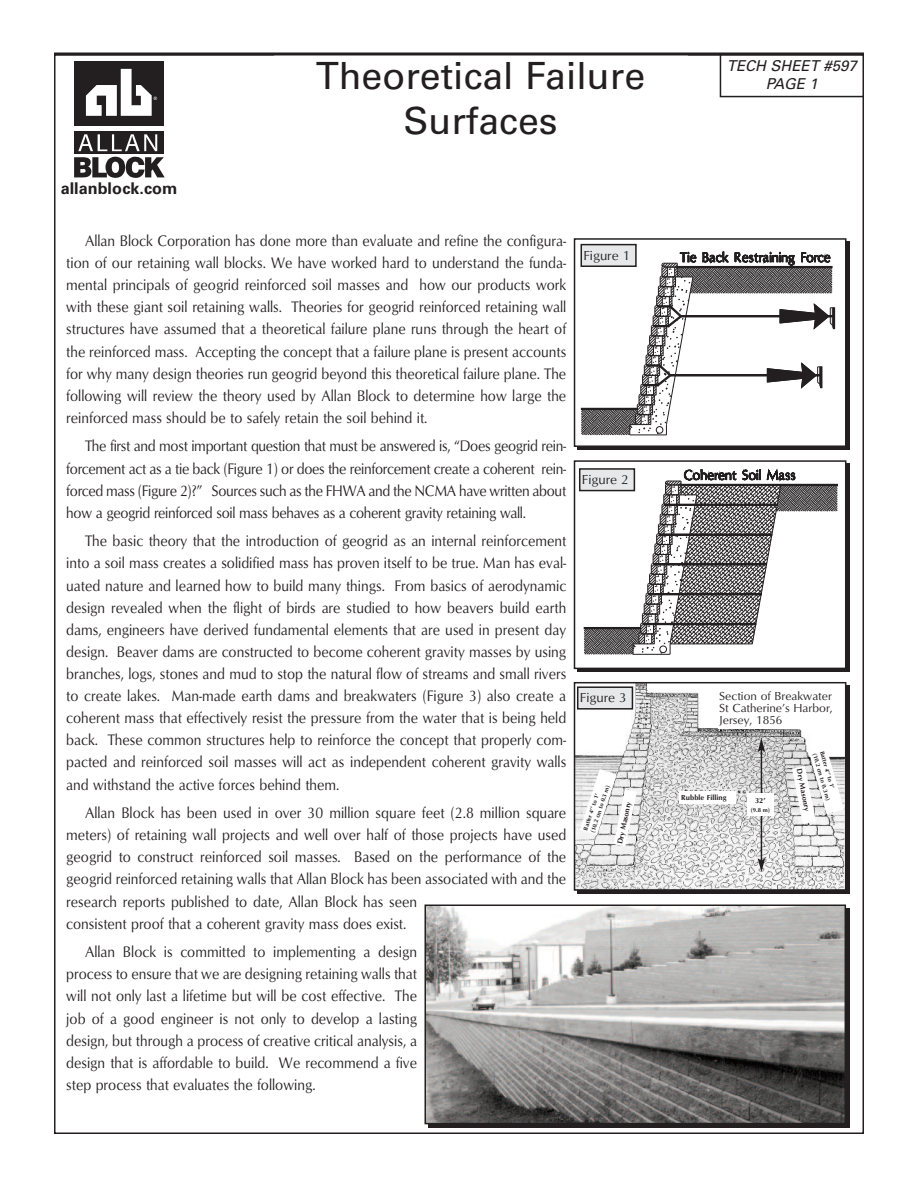
<style>
.page{position:relative;width:918px;height:1188px;background:#fff}
.page>*{position:absolute;margin:0;border:0;box-sizing:border-box;transform-origin:0 0}
.t1{font:37.5px/45px "Univers";color:#231f20;text-align:center}
.t2{font:700 16.2px "Univers";color:#231f20}
.t3{font:15.75px/22px "Optimum";color:#231f20;text-align:justify;scale:.9 1}
.t4{font:italic 15px/18px "Univers";color:#231f20;text-align:center}
.t5{font:13.5px "Optimum";color:#231f20}
.t6{font:12px/12px "Optimum";color:#231f20;text-align:justify}
.t7{font:700 7.5px "Optimum";color:#231f20}
.t8{font:700 6px/7.5px "Optimum";color:#231f20}
.t9{font:condensed 4.65px "Frutiger";color:#fff}
</style>
<div class="page">
<div style="left:720px;top:54px;width:144px;height:43px;border:2px solid #231f20"></div>
<div style="left:577px;top:685px;width:273px;height:209px;background:#231f20"></div>
<img style="left:577px;top:685px;width:266px;height:203px">
<div style="left:574px;top:682px;width:272px;height:209px;border:2px solid #231f20"></div>
<div style="left:577px;top:464px;width:273px;height:208px;background:#231f20"></div>
<div style="left:574px;top:461px;width:272px;height:207px;background:#fff"></div>
<svg style="left:584px;top:470px;width:253px;height:185px"></svg>
<div style="left:574px;top:460px;width:272px;height:209px;border:2px solid #231f20"></div>
<div style="left:577px;top:241px;width:273px;height:209px;background:#231f20"></div>
<div style="left:575px;top:239px;width:271px;height:207px;background:#fff"></div>
<div style="left:833px;top:308px;width:2px;height:21px;border:1px solid #231f20"></div>
<svg style="left:581px;top:252px;width:253px;height:184px"></svg>
<div style="left:574px;top:238px;width:273px;height:209px;border:2px solid #231f20"></div>
<div style="left:580px;top:469px;width:54px;height:22px;background:#e7e8e9"></div>
<div style="left:579px;top:468px;width:56px;height:23px;border:2px solid #231f20"></div>
<div style="left:578px;top:687px;width:54px;height:22px;background:#e7e8e9"></div>
<div style="left:577px;top:686px;width:56px;height:24px;border:2px solid #231f20"></div>
<div style="left:581px;top:245px;width:55px;height:21px;background:#e7e8e9"></div>
<div style="left:581px;top:244px;width:56px;height:23px;border:2px solid #231f20"></div>
<div style="left:428px;top:908px;width:421px;height:220px;background:#231f20"></div>
<img style="left:427px;top:907px;width:416px;height:214px">
<div style="left:424px;top:904px;width:422px;height:220px;border:2px solid #231f20"></div>
<div style="left:680px;top:791px;width:56px;height:13px;background:#fff"></div>
<svg style="left:580px;top:769px;width:57px;height:77px;background:#e8e8e8"></svg>
<div style="left:718px;top:687px;width:124px;height:41px;background:#fff"></div>
<hr style="left:761px;top:749px;width:1px;height:112px;background:#231f20">
<svg style="left:758px;top:738px;width:7px;height:14px"></svg>
<svg style="left:758px;top:858px;width:7px;height:14px"></svg>
<div style="left:747px;top:793px;width:27px;height:23px;background:#fff"></div>
<div style="left:74px;top:61px;width:90px;height:65px;background:#231f20"></div>
<svg style="left:86px;top:69px;width:66px;height:47px"></svg>
<svg style="left:74px;top:157px;width:91px;height:21px"></svg>
<div style="left:74px;top:131px;width:90px;height:23px;background:#231f20"></div>
<svg style="left:78px;top:134px;width:79px;height:17px"></svg>
<svg style="left:54px;top:52px;width:810px;height:4px;background:#524f50"></svg>
<svg style="left:792px;top:748px;width:52px;height:76px;background:#e7e7e7"></svg>
<p class="t9" style="left:153px;top:96px;width:5px">®</p>
<p class="t2" style="left:61px;top:183px;width:118px">allanblock.com</p>
<h1 class="t1" style="left:316px;top:56px;width:331px">Theoretical Failure<br>Surfaces</h1>
<p class="t3" style="left:66px;top:229px;width:557px;text-indent:19px">Allan Block Corporation has done more than evaluate and refine the configura&shy;tion of our retaining wall blocks. We have worked hard to understand the funda&shy;mental principals of geogrid reinforced soil masses and how our products work with these giant soil retaining walls. Theories for geogrid reinforced retaining wall structures have assumed that a theoretical failure plane runs through the heart of the reinforced mass. Accepting the concept that a failure plane is present accounts for why many design theories run geogrid beyond this theoretical failure plane. The following will review the theory used by Allan Block to determine how large the reinforced mass should be to safely retain the soil behind it.</p>
<p class="t3" style="left:66px;top:435px;width:557px;text-indent:19px">The first and most important question that must be answered is, “Does geogrid rein&shy;forcement act as a tie back (Figure 1) or does the reinforcement create a coherent rein&shy;forced mass (Figure 2)?” Sources such as the FHWA and the NCMA have written about how a geogrid reinforced soil mass behaves as a coherent gravity retaining wall.</p>
<p class="t3" style="left:66px;top:530px;width:557px;text-indent:19px">The basic theory that the introduction of geogrid as an internal reinforcement into a soil mass creates a solidified mass has proven itself to be true. Man has eval&shy;uated nature and learned how to build many things. From basics of aerodynamic design revealed when the flight of birds are studied to how beavers build earth dams, engineers have derived fundamental elements that are used in present day design. Beaver dams are constructed to become coherent gravity masses by using branches, logs, stones and mud to stop the natural flow of streams and small rivers to create lakes. Man-made earth dams and breakwaters (Figure 3) also create a coherent mass that effectively resist the pressure from the water that is being held back. These common structures help to reinforce the concept that properly com&shy;pacted and reinforced soil masses will act as independent coherent gravity walls and withstand the active forces behind them.</p>
<p class="t3" style="left:66px;top:801px;width:557px;text-align:left;text-indent:19px">Allan Block has been used in over 30 million square feet (2.8 million square meters) of retaining wall projects and well over half of those projects have used geogrid to construct reinforced soil masses. Based on the performance of the geogrid reinforced retaining walls that Allan Block has been associated with and the research reports published to date, Allan Block has seen<br>consistent proof that a coherent gravity mass does exist.</p>
<p class="t3" style="left:66px;top:940px;width:391px;text-indent:19px">Allan Block is committed to implementing a design process to ensure that we are designing retaining walls that will not only last a lifetime but will be cost effective. The job of a good engineer is not only to develop a lasting design, but through a process of creative critical analysis, a design that is affordable to build. We recommend a five step process that evaluates the following.</p>
<p class="t5" style="left:584px;top:247px;width:48px">Figure 1</p>
<p class="t5" style="left:582px;top:471px;width:48px">Figure 2</p>
<p class="t5" style="left:580px;top:689px;width:48px">Figure 3</p>
<p class="t8" style="left:582px;top:829px;width:51px;rotate:-72deg">Batter 4’’ to 1’ (10.2 cm to 0.3 m)</p>
<p class="t7" style="left:616px;top:843px;width:44px;rotate:-78deg">Dry Masonry</p>
<p class="t4" style="left:727px;top:58px;width:132px">TECH SHEET #597<br>PAGE 1</p>
<p class="t6" style="left:719px;top:690px;width:115px">Section of Breakwater St Catherine’s Harbor, Jersey, 1856</p>
<p class="t7" style="left:681px;top:793px;width:47px">Rubble Filling</p>
<p class="t7" style="left:755px;top:796px;width:12px">32’</p>
<p class="t8" style="left:751px;top:806px;width:21px">(9.8 m)</p>
<p class="t8" style="left:826px;top:750px;width:51px;rotate:74deg">Batter 4’’ to 1’ (10.2 cm to 0.3 m)</p>
<p class="t7" style="left:804px;top:768px;width:44px;rotate:79deg">Dry Masonry</p>
</div>
